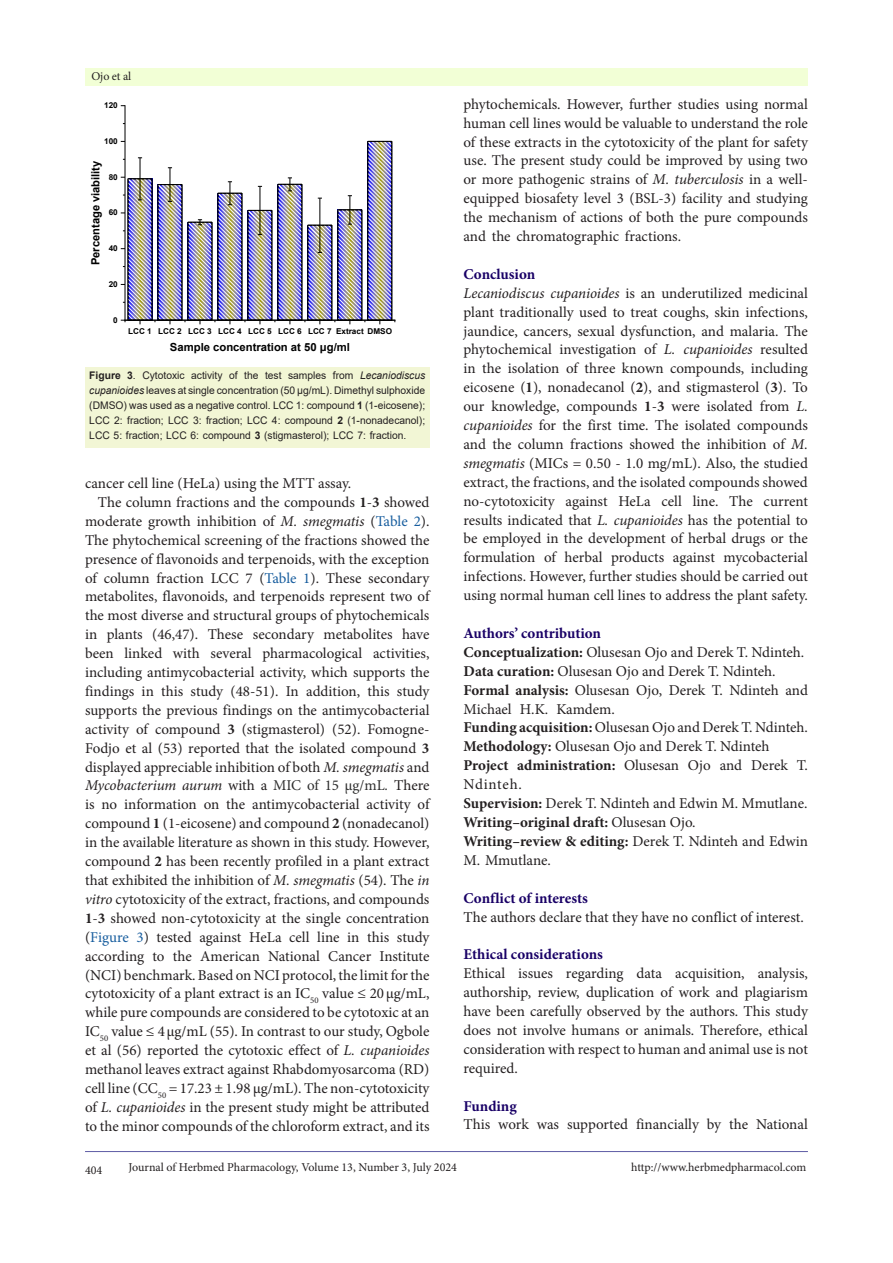
<style>
.page{position:relative;width:893px;height:1263px;background:#fff}
.page>*{position:absolute;margin:0;border:0;box-sizing:border-box;transform-origin:0 0}
.t1{font:15px/18.9px "Minion Pro";letter-spacing:-.005em;color:#231f20;text-align:justify}
.t2{font:700 15px "Minion Pro";color:#190066}
.t3{font:15px/18.9px "Minion Pro";letter-spacing:.05em;color:#231f20}
.t4{font:15px "Minion Pro";letter-spacing:-.005em;color:#211d1e}
.t5{font:700 15px "Minion Pro";color:#231f20}
.t6{font:12px "Minion Pro";letter-spacing:-.005em;color:#231f20}
.t7{font:700 11.25px "Arial";color:#000}
.t8{font:700 11.1px "Arial";color:#000}
.t9{font:10.5px/15px "Arial";color:#231f20;text-align:justify}
.t10{font:700 8.1px "Arial";color:#000}
.s1{font-weight:700}
.s2{font-style:italic}
.s3{color:#175d9e}
.s4{color:#2e2e2e}
.s5{font-style:italic;color:#2e2e2e}
.s6{font-weight:400}
</style>
<div class="page">
<hr style="left:85px;top:1151px;width:723px;height:1px;background:#5e5ca5">
<div style="left:85px;top:68px;width:723px;height:17px;background:#f2ffd6"></div>
<hr style="left:125px;top:106px;width:1px;height:214px;background:#000">
<svg style="left:121px;top:141px;width:274px;height:183px"></svg>
<div style="left:85px;top:367px;width:344px;height:81px;background:#f2f6d5"></div>
<p class="t6" style="left:91px;top:68px;width:41px">Ojo et al</p>
<p class="t10" style="left:104px;top:100px;width:15px">120</p>
<p class="t10" style="left:104px;top:135px;width:15px">100</p>
<p class="t7" style="left:88px;top:265px;width:106px;rotate:-90deg">Percentage viability</p>
<p class="t10" style="left:109px;top:171px;width:11px">80</p>
<p class="t10" style="left:109px;top:207px;width:11px">60</p>
<p class="t10" style="left:109px;top:242px;width:11px">40</p>
<p class="t10" style="left:109px;top:278px;width:11px">20</p>
<p class="t10" style="left:113px;top:314px;width:6px">0</p>
<p class="t10" style="left:128px;top:325px;width:265px">LCC 1 LCC 2 LCC 3 LCC 4 LCC 5 LCC 6 LCC 7 Extract DMSO</p>
<p class="t8" style="left:170px;top:339px;width:182px">Sample concentration at 50 μg/ml</p>
<p class="t9" style="left:89px;top:368px;width:337px"><span class="s1">Figure 3</span>. Cytotoxic activity of the test samples from <span class="s2">Lecaniodiscus cupanioides</span> leaves at single concentration (50 µg/mL). Dimethyl sulphoxide (DMSO) was used as a negative control. LCC 1: compound <span class="s1">1</span> (1-eicosene); LCC 2: fraction; LCC 3: fraction; LCC 4: compound <span class="s1">2</span> (1-nonadecanol); LCC 5: fraction; LCC 6: compound <span class="s1">3</span> (stigmasterol); LCC 7: fraction.</p>
<p class="t1" style="left:85px;top:474px;width:268px">cancer cell line (HeLa) using the MTT assay.</p>
<p class="t1" style="left:85px;top:493px;width:346px;text-indent:13px">The column fractions and the compounds <span class="s1">1</span>-<span class="s1">3</span> showed moderate growth inhibition of <span class="s2">M. smegmatis</span> (<span class="s3">Table 2</span>).<br>The phytochemical screening of the fractions showed the presence of flavonoids and terpenoids, with the exception of column fraction LCC 7 (<span class="s3">Table 1</span>). These secondary metabolites, flavonoids, and terpenoids represent two of the most diverse and structural groups of phytochemicals in plants (46,47). These secondary metabolites have been linked with several pharmacological activities, including antimycobacterial activity, which supports the findings in this study (48-51). In addition, this study supports the previous findings on the antimycobacterial activity of compound <span class="s1">3</span> (stigmasterol) (52). Fomogne-Fodjo et al (53) reported that the isolated compound <span class="s1">3 </span>displayed appreciable inhibition of both <span class="s2">M. smegmatis</span> and <span class="s2">Mycobacterium aurum</span> with a <span class="s4">MIC of 15 µg/mL</span><span class="s5">.</span> There is no information on the antimycobacterial activity of compound <span class="s1">1</span> (1-eicosene) and compound <span class="s1">2</span> (nonadecanol) in the available literature as shown in this study. However, compound <span class="s1">2</span> has been recently profiled in a plant extract that exhibited the inhibition of <span class="s2">M. smegmatis</span> (54). The <span class="s2">in vitro</span> cytotoxicity of the extract, fractions, and compounds <span class="s1">1</span>-<span class="s1">3</span> showed non-cytotoxicity at the single concentration (<span class="s3">Figure 3</span>) tested against HeLa cell line in this study according to the American National Cancer Institute (NCI) benchmark. Based on NCI protocol, the limit for the cytotoxicity of a plant extract is an IC<sub>50</sub> value ≤ 20μg/mL, while pure compounds are considered to be cytotoxic at an IC<sub>50</sub> value ≤ 4μg/mL (55). In contrast to our study, Ogbole et al (56) reported the cytotoxic effect of <span class="s2">L. cupanioides </span>methanol leaves extract against Rhabdomyosarcoma (RD) cell line (CC<sub>50</sub> = 17.23 ± 1.98 μg/mL). The non-cytotoxicity of <span class="s2">L. cupanioides</span> in the present study might be attributed to the minor compounds of the chloroform extract, and its</p>
<p class="t1" style="left:463px;top:95px;width:346px">phytochemicals. However, further studies using normal human cell lines would be valuable to understand the role of these extracts in the cytotoxicity of the plant for safety use. The present study could be improved by using two or more pathogenic strains of <span class="s2">M. tuberculosis</span> in a well&shy;equipped biosafety level 3 (BSL-3) facility and studying the mechanism of actions of both the pure compounds and the chromatographic fractions.</p>
<p class="t2" style="left:463px;top:263px;width:73px">Conclusion</p>
<p class="t1" style="left:463px;top:284px;width:346px"><span class="s2">Lecaniodiscus cupanioides</span> is an underutilized medicinal plant traditionally used to treat coughs, skin infections, jaundice, cancers, sexual dysfunction, and malaria. The phytochemical investigation of <span class="s2">L. cupanioides</span> resulted in the isolation of three known compounds, including eicosene (<span class="s1">1</span>), nonadecanol (<span class="s1">2</span>), and stigmasterol (<span class="s1">3</span>). To our knowledge, compounds <span class="s1">1</span>-<span class="s1">3</span> were isolated from <span class="s2">L. cupanioides</span> for the first time. The isolated compounds and the column fractions showed the inhibition of <span class="s2">M. smegmatis</span> (MICs = 0.50 - 1.0 mg/mL). Also, the studied extract, the fractions, and the isolated compounds showed no-cytotoxicity against HeLa cell line. The current results indicated that <span class="s2">L. cupanioides</span> has the potential to be employed in the development of herbal drugs or the formulation of herbal products against mycobacterial infections. However, further studies should be carried out using normal human cell lines to address the plant safety.</p>
<p class="t2" style="left:463px;top:623px;width:139px">Authors’ contribution</p>
<p class="t1" style="left:463px;top:643px;width:342px"><span class="s1">Conceptualization:</span> Olusesan Ojo and Derek T. Ndinteh.</p>
<p class="t1" style="left:463px;top:662px;width:314px"><span class="s1">Data curation:</span> Olusesan Ojo and Derek T. Ndinteh.</p>
<p class="t1" style="left:463px;top:680px;width:346px"><span class="s1">Formal analysis:</span> Olusesan Ojo, Derek T. Ndinteh and<br>Michael H.K. Kamdem.</p>
<p class="t1" style="left:463px;top:718px;width:346px"><span class="s1">Funding acquisition:</span> Olusesan Ojo and Derek T. Ndinteh.</p>
<p class="t1" style="left:463px;top:737px;width:308px"><span class="s1">Methodology:</span> Olusesan Ojo and Derek T. Ndinteh</p>
<p class="t3" style="left:463px;top:756px;width:346px"><span class="s1">Project administration:</span> Olusesan Ojo and Derek T.<br>Ndinteh.</p>
<p class="t1" style="left:463px;top:794px;width:345px"><span class="s1">Supervision:</span> Derek T. Ndinteh and Edwin M. Mmutlane.</p>
<p class="t5" style="left:463px;top:812px;width:234px">Writing–original draft: <span class="s6">Olusesan Ojo.</span></p>
<p class="t1" style="left:463px;top:832px;width:346px"><span class="s1">Writing–review &amp; editing:</span> Derek T. Ndinteh and Edwin<br>M. Mmutlane.</p>
<p class="t2" style="left:463px;top:887px;width:126px">Conflict of interests</p>
<p class="t4" style="left:463px;top:907px;width:342px">The authors declare that they have no conflict of interest.</p>
<p class="t2" style="left:463px;top:944px;width:141px">Ethical considerations</p>
<p class="t1" style="left:463px;top:964px;width:346px">Ethical issues regarding data acquisition, analysis, authorship, review, duplication of work and plagiarism have been carefully observed by the authors. This study does not involve humans or animals. Therefore, ethical consideration with respect to human and animal use is not required.</p>
<p class="t2" style="left:463px;top:1095px;width:55px">Funding</p>
<p class="t1" style="left:463px;top:1115px;width:346px">This work was supported financially by the National</p>
<p class="t6" style="left:85px;top:1162px;width:19px">404</p>
<p class="t6" style="left:128px;top:1159px;width:330px">Journal of Herbmed Pharmacology, Volume 13, Number 3, July 2024</p>
<p class="t6" style="left:631px;top:1159px;width:177px">http://www.herbmedpharmacol.com</p>
</div>
